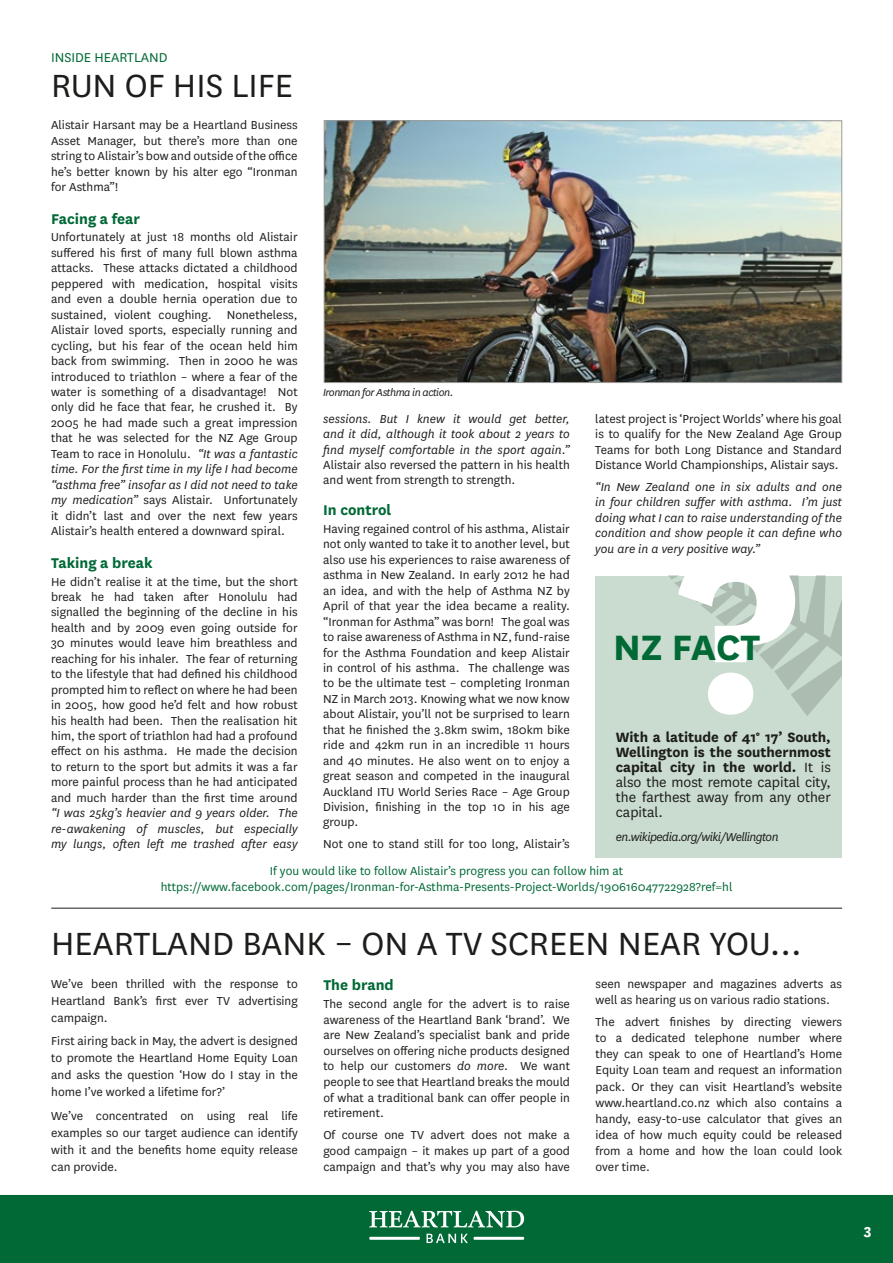
<style>
.page{position:relative;width:893px;height:1263px;background:#fff}
.page>*{position:absolute;margin:0;border:0;box-sizing:border-box;transform-origin:0 0}
.t1{font:700 41.25px "National";color:#006935}
.t2{font:37.5px "National";color:#1d1d1b}
.t3{font:700 16.5px "National";color:#006935}
.t4{font:700 16.5px "National";color:#fff}
.t5{font:700 15.75px/15px "National";color:#1d1d1b;text-align:justify}
.t6{font:15px "National";color:#006935}
.t7{font:13.5px/15.5px "National";color:#1d1d1b;text-align:justify}
.t8{font:italic 13.5px/15.5px "National";color:#1d1d1b;text-align:justify}
.t9{font:13.5px/15.8px "National";color:#006935;text-align:center}
.t10{font:italic 13.5px "National";letter-spacing:-.04em;color:#1d1d1b}
.t11{font:italic 12px "National";letter-spacing:-.04em;color:#1d1d1b}
.s1{font-style:italic}
.s2{font-weight:400}
</style>
<div class="page">
<div style="left:0;top:1194px;width:893px;height:69px;background:#006935"></div>
<hr style="left:51px;top:908px;width:791px;height:1px;background:#1d1d1b">
<svg style="left:369px;top:1211px;width:155px;height:16px"></svg>
<svg style="left:426px;top:1234px;width:42px;height:9px"></svg>
<hr style="left:473px;top:1237px;width:51px;height:3px;background:#fff">
<hr style="left:369px;top:1237px;width:51px;height:3px;background:#fff">
<img style="left:326px;top:122px;width:514px;height:259px">
<div style="left:324px;top:120px;width:518px;height:263px;border:1px solid #9d9d9c"></div>
<div style="left:595px;top:576px;width:247px;height:281px;background:#cadccf"></div>
<svg style="left:669px;top:576px;width:173px;height:140px"></svg>
<p class="t6" style="left:51px;top:48px;width:118px">INSIDE HEARTLAND</p>
<h2 class="t2" style="left:51px;top:61px;width:243px">RUN OF HIS LIFE</h2>
<p class="t7" style="left:51px;top:117px;width:248px">Alistair Harsant may be a Heartland Business Asset Manager, but there’s more than one string to Alistair’s bow and outside of the office he’s better known by his alter ego “Ironman for Asthma”!</p>
<p class="t3" style="left:51px;top:207px;width:90px">Facing a fear</p>
<p class="t7" style="left:51px;top:229px;width:248px">Unfortunately at just 18 months old Alistair suffered his first of many full blown asthma attacks. These attacks dictated a childhood peppered with medication, hospital visits and even a double hernia operation due to sustained, violent coughing. Nonetheless, Alistair loved sports, especially running and cycling, but his fear of the ocean held him back from swimming. Then in 2000 he was introduced to triathlon – where a fear of the water is something of a disadvantage! Not only did he face that fear, he crushed it. By 2005 he had made such a great impression that he was selected for the NZ Age Group Team to race in Honolulu. <span class="s1">“It was a fantastic time. For the first time in my life I had become “asthma free” insofar as I did not need to take my medication”</span> says Alistair. Unfortunately it didn’t last and over the next few years Alistair’s health entered a downward spiral.</p>
<p class="t3" style="left:51px;top:551px;width:103px">Taking a break</p>
<p class="t7" style="left:51px;top:573px;width:248px">He didn’t realise it at the time, but the short break he had taken after Honolulu had signalled the beginning of the decline in his health and by 2009 even going outside for 30 minutes would leave him breathless and reaching for his inhaler. The fear of returning to the lifestyle that had defined his childhood prompted him to reflect on where he had been in 2005, how good he’d felt and how robust his health had been. Then the realisation hit him, the sport of triathlon had had a profound effect on his asthma. He made the decision to return to the sport but admits it was a far more painful process than he had anticipated and much harder than the first time around</p>
<p class="t8" style="left:51px;top:805px;width:248px">“I was 25kg’s heavier and 9 years older. The re-awakening of muscles, but especially my lungs, often left me trashed after easy</p>
<p class="t11" style="left:323px;top:385px;width:132px">Ironman for Asthma in action.</p>
<p class="t7" style="left:595px;top:410px;width:248px">latest project is ‘Project Worlds’ where his goal is to qualify for the New Zealand Age Group Teams for both Long Distance and Standard Distance World Championships, Alistair says.</p>
<p class="t8" style="left:595px;top:479px;width:248px">“In New Zealand one in six adults and one in four children suffer with asthma. I’m just doing what I can to raise understanding of the condition and show people it can define who you are in a very positive way.”</p>
<p class="t8" style="left:323px;top:410px;width:248px">sessions. But I knew it would get better, and it did, although it took about 2 years to find myself comfortable in the sport again.”</p>
<p class="t7" style="left:323px;top:457px;width:248px">Alistair also reversed the pattern in his health and went from strength to strength.</p>
<p class="t3" style="left:323px;top:499px;width:70px">In control</p>
<p class="t7" style="left:323px;top:520px;width:248px">Having regained control of his asthma, Alistair not only wanted to take it to another level, but also use his experiences to raise awareness of asthma in New Zealand. In early 2012 he had an idea, and with the help of Asthma NZ by April of that year the idea became a reality. “Ironman for Asthma” was born! The goal was to raise awareness of Asthma in NZ, fund-raise for the Asthma Foundation and keep Alistair in control of his asthma. The challenge was to be the ultimate test – completing Ironman NZ in March 2013. Knowing what we now know about Alistair, you’ll not be surprised to learn that he finished the 3.8km swim, 180km bike ride and 42km run in an incredible 11 hours and 40 minutes. He also went on to enjoy a great season and competed in the inaugural Auckland ITU World Series Race – Age Group Division, finishing in the top 10 in his age group.</p>
<p class="t7" style="left:323px;top:836px;width:248px">Not one to stand still for too long, Alistair’s</p>
<h1 class="t1" style="left:613px;top:618px;width:149px">NZ FACT</h1>
<p class="t5" style="left:616px;top:728px;width:216px">With a latitude of 41° 17’ South, Wellington is the southernmost capital city in the world. <span class="s2">It is also the most remote capital city, the farthest away from any other capital.</span></p>
<p class="t10" style="left:616px;top:829px;width:164px">en.wikipedia.org/wiki/Wellington</p>
<p class="t9" style="left:161px;top:863px;width:573px">If you would like to follow Alistair’s progress you can follow him at https://www.facebook.com/pages/Ironman-for-Asthma-Presents-Project-Worlds/190616047722928?ref=hl</p>
<h2 class="t2" style="left:51px;top:919px;width:752px">HEARTLAND BANK – ON A TV SCREEN NEAR YOU…</h2>
<p class="t7" style="left:51px;top:974px;width:248px;line-height:17px">We’ve been thrilled with the response to Heartland Bank’s first ever TV advertising campaign.</p>
<p class="t7" style="left:51px;top:1032px;width:248px;line-height:17px">First airing back in May, the advert is designed to promote the Heartland Home Equity Loan and asks the question ‘How do I stay in the home I’ve worked a lifetime for?’</p>
<p class="t7" style="left:51px;top:1106px;width:248px;line-height:17px">We’ve concentrated on using real life examples so our target audience can identify with it and the benefits home equity release can provide.</p>
<p class="t7" style="left:595px;top:975px;width:248px;line-height:16px">seen newspaper and magazines adverts as well as hearing us on various radio stations.</p>
<p class="t7" style="left:595px;top:1013px;width:248px;line-height:16px">The advert finishes by directing viewers to a dedicated telephone number where they can speak to one of Heartland’s Home Equity Loan team and request an information pack. Or they can visit Heartland’s website www.heartland.co.nz which also contains a handy, easy-to-use calculator that gives an idea of how much equity could be released from a home and how the loan could look over time.</p>
<p class="t3" style="left:323px;top:973px;width:72px">The brand</p>
<p class="t7" style="left:323px;top:995px;width:248px">The second angle for the advert is to raise awareness of the Heartland Bank ‘brand’. We are New Zealand’s specialist bank and pride ourselves on offering niche products designed to help our customers <span class="s1">do more</span>. We want people to see that Heartland breaks the mould of what a traditional bank can offer people in retirement.</p>
<p class="t7" style="left:323px;top:1127px;width:248px">Of course one TV advert does not make a good campaign – it makes up part of a good campaign and that’s why you may also have</p>
<p class="t4" style="left:864px;top:1218px;width:9px">3</p>
</div>
